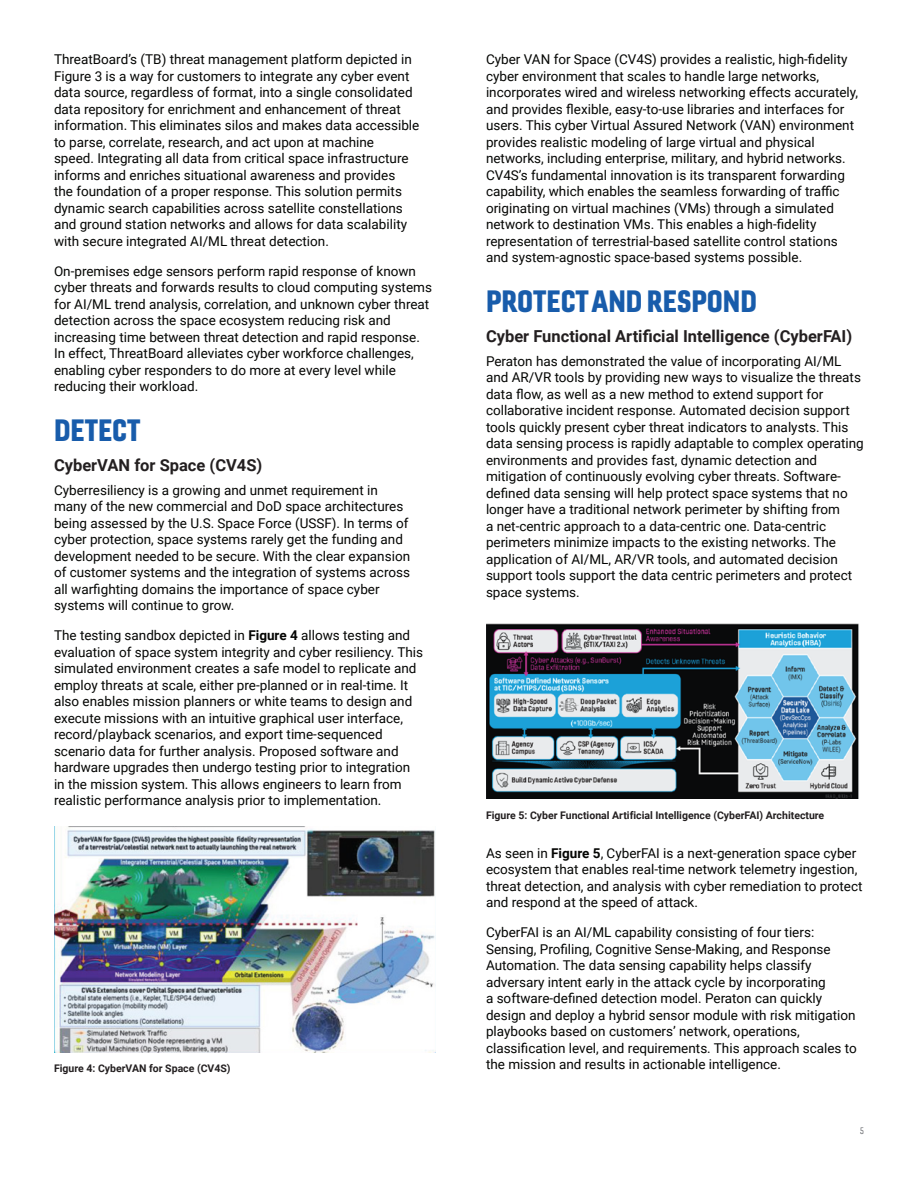
<style>
.page{position:relative;width:918px;height:1188px;background:#fff}
.page>*{position:absolute;margin:0;border:0;box-sizing:border-box;transform-origin:0 0}
.Body_header_20pt{font:30px "Gineso Con Bla";color:#185cab}
.Body_subhead_11pt{font:700 16.5px "Roboto";color:#231f20}
.Body_Copy_9pt{font:13.5px/16.5px "Roboto";color:#040503}
.Legal_6_5pt{font:700 10.5px "Roboto";color:#231f20}
.Page____Footer{font:9px "Gineso Con Boo";color:#54565b}
.s1{font-weight:700}
</style>
<div class="page">
<img style="left:54px;top:826px;width:381px;height:227px">
<img style="left:486px;top:623px;width:373px;height:175px">
<p class="Body_Copy_9pt" style="left:54px;top:51px;width:367px">ThreatBoard’s (TB) threat management platform depicted in Figure 3 is a way for customers to integrate any cyber event data source, regardless of format, into a single consolidated data repository for enrichment and enhancement of threat information. This eliminates silos and makes data accessible to parse, correlate, research, and act upon at machine<br>speed. Integrating all data from critical space infrastructure informs and enriches situational awareness and provides<br>the foundation of a proper response. This solution permits dynamic search capabilities across satellite constellations and ground station networks and allows for data scalability with secure integrated AI/ML threat detection.</p>
<p class="Body_Copy_9pt" style="left:54px;top:262px;width:380px">On-premises edge sensors perform rapid response of known cyber threats and forwards results to cloud computing systems for AI/ML trend analysis, correlation, and unknown cyber threat detection across the space ecosystem reducing risk and increasing time between threat detection and rapid response.<br>In effect, ThreatBoard alleviates cyber workforce challenges, enabling cyber responders to do more at every level while reducing their workload.</p>
<p class="Body_header_20pt" style="left:54px;top:411px;width:88px">DETECT</p>
<p class="Body_subhead_11pt" style="left:54px;top:454px;width:210px">CyberVAN for Space (CV4S)</p>
<p class="Body_Copy_9pt" style="left:54px;top:481px;width:358px">Cyberresiliency is a growing and unmet requirement in many of the new commercial and DoD space architectures being assessed by the U.S. Space Force (USSF). In terms of cyber protection, space systems rarely get the funding and development needed to be secure. With the clear expansion of customer systems and the integration of systems across all warfighting domains the importance of space cyber systems will continue to grow.</p>
<p class="Body_Copy_9pt" style="left:54px;top:627px;width:371px">The testing sandbox depicted in <span class="s1">Figure 4</span> allows testing and evaluation of space system integrity and cyber resiliency. This simulated environment creates a safe model to replicate and employ threats at scale, either pre-planned or in real-time. It also enables mission planners or white teams to design and execute missions with an intuitive graphical user interface, record/playback scenarios, and export time-sequenced scenario data for further analysis. Proposed software and hardware upgrades then undergo testing prior to integration in the mission system. This allows engineers to learn from realistic performance analysis prior to implementation.</p>
<p class="Legal_6_5pt" style="left:54px;top:1061px;width:178px">Figure 4: CyberVAN for Space (CV4S)</p>
<p class="Body_Copy_9pt" style="left:486px;top:51px;width:374px">Cyber VAN for Space (CV4S) provides a realistic, high-fidelity cyber environment that scales to handle large networks, incorporates wired and wireless networking effects accurately, and provides flexible, easy-to-use libraries and interfaces for users. This cyber Virtual Assured Network (VAN) environment provides realistic modeling of large virtual and physical networks, including enterprise, military, and hybrid networks.<br>CV4S’s fundamental innovation is its transparent forwarding capability, which enables the seamless forwarding of traffic originating on virtual machines (VMs) through a simulated network to destination VMs. This enables a high-fidelity representation of terrestrial-based satellite control stations and system-agnostic space-based systems possible.</p>
<p class="Body_header_20pt" style="left:486px;top:282px;width:273px">PROTECT AND RESPOND</p>
<p class="Body_subhead_11pt" style="left:486px;top:325px;width:368px">Cyber Functional Artificial Intelligence (CyberFAI)</p>
<p class="Body_Copy_9pt" style="left:486px;top:352px;width:379px">Peraton has demonstrated the value of incorporating AI/ML and AR/VR tools by providing new ways to visualize the threats data flow, as well as a new method to extend support for collaborative incident response. Automated decision support tools quickly present cyber threat indicators to analysts. This data sensing process is rapidly adaptable to complex operating environments and provides fast, dynamic detection and mitigation of continuously evolving cyber threats. Software&shy;defined data sensing will help protect space systems that no longer have a traditional network perimeter by shifting from<br>a net-centric approach to a data-centric one. Data-centric perimeters minimize impacts to the existing networks. The application of AI/ML, AR/VR tools, and automated decision support tools support the data centric perimeters and protect space systems.</p>
<p class="Legal_6_5pt" style="left:486px;top:808px;width:340px">Figure 5: Cyber Functional Artificial Intelligence (CyberFAI) Architecture</p>
<p class="Body_Copy_9pt" style="left:486px;top:844px;width:378px">As seen in <span class="s1">Figure 5</span>, CyberFAI is a next-generation space cyber ecosystem that enables real-time network telemetry ingestion, threat detection, and analysis with cyber remediation to protect and respond at the speed of attack.</p>
<p class="Body_Copy_9pt" style="left:486px;top:924px;width:372px">CyberFAI is an AI/ML capability consisting of four tiers:<br>Sensing, Profiling, Cognitive Sense-Making, and Response Automation. The data sensing capability helps classify adversary intent early in the attack cycle by incorporating<br>a software-defined detection model. Peraton can quickly design and deploy a hybrid sensor module with risk mitigation playbooks based on customers’ network, operations, classification level, and requirements. This approach scales to the mission and results in actionable intelligence.</p>
<p class="Page____Footer" style="left:860px;top:1125px;width:5px">5</p>
</div>
